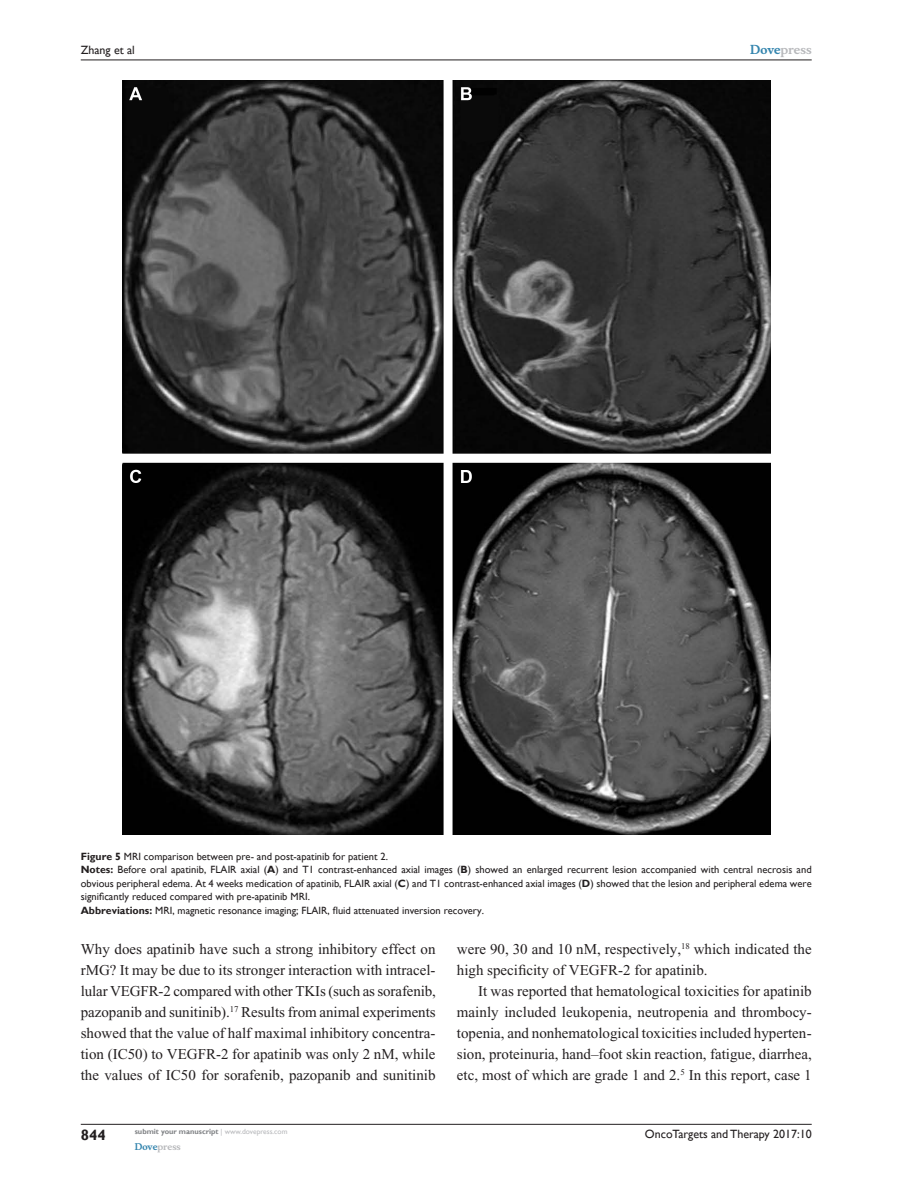
<style>
.page{position:relative;width:918px;height:1188px;background:#fff}
.page>*{position:absolute;margin:0;border:0;box-sizing:border-box;transform-origin:0 0}
.Tx{font:15px/21px "Times New Roman";color:#231f20;text-align:justify}
.t1{font:700 15px "Gill Sans";color:#231f20}
.t2{font:12px "Gill Sans";color:#231f20}
.t3{font:700 12px "Musee";color:#b8b9bc}
.FigSNRI{font:10.5px/13.5px "Gill Sans";color:#231f20}
.FigC{font:10.5px "Gill Sans";color:#231f20}
.t4{font:700 9px "Musee";color:#b8b9bc}
.t5{font:700 7.5px "Gill Sans";color:#808285}
.s1{color:#3485ae}
.s2{font-weight:700}
.s3{font-weight:400;color:#b8b9bc}
</style>
<div class="page">
<hr style="left:81px;top:1124px;width:731px;height:1px;background:#231f20">
<hr style="left:81px;top:60px;width:731px;height:1px;background:#231f20">
<img style="left:122px;top:81px;width:648px;height:753px">
<p class="t2" style="left:81px;top:43px;width:56px">Zhang et al</p>
<p class="t3" style="left:750px;top:43px;width:63px"><span class="s1">Dove</span>press</p>
<p class="FigC" style="left:81px;top:850px;width:309px"><span class="s2">Figure 5</span> MRI comparison between pre- and post-apatinib for patient 2.</p>
<p class="FigSNRI" style="left:81px;top:863px;width:147px"><span class="s2">Notes:</span> Before oral apatinib, FLAIR</p>
<p class="FigSNRI" style="left:81px;top:863px;width:732px;text-indent:160px">axial (<span class="s2">A</span>) and T1 contrast-enhanced axial images (<span class="s2">B</span>) showed an enlarged recurrent lesion accompanied with central necrosis and obvious peripheral edema. At 4 weeks medication of apatinib, FLAIR</p>
<p class="FigSNRI" style="left:373px;top:877px;width:440px">axial (<span class="s2">C</span>) and T1 contrast-enhanced axial images (<span class="s2">D</span>) showed that the lesion and peripheral edema were</p>
<p class="FigSNRI" style="left:81px;top:890px;width:231px">significantly reduced compared with pre-apatinib MRI.</p>
<p class="FigSNRI" style="left:81px;top:904px;width:405px"><span class="s2">Abbreviations:</span> MRI, magnetic resonance imaging; FLAIR, fluid attenuated inversion recovery.</p>
<p class="Tx" style="left:81px;top:938px;width:357px">Why does apatinib have such a strong inhibitory effect on rMG? It may be due to its stronger interaction with intracel&shy;lular VEGFR-2 compared with other TKIs (such as sorafenib, pazopanib and sunitinib).<sup>17</sup> Results from animal experiments showed that the value of half maximal inhibitory concentra&shy;tion (IC50) to VEGFR-2 for apatinib was only 2 nM, while the values of IC50 for sorafenib, pazopanib and sunitinib</p>
<p class="Tx" style="left:457px;top:938px;width:356px">were 90, 30 and 10 nM, respectively,<sup>18</sup> which indicated the high specificity of VEGFR-2 for apatinib.</p>
<p class="Tx" style="left:457px;top:980px;width:356px;text-indent:21px">It was reported that hematological toxicities for apatinib mainly included leukopenia, neutropenia and thrombocy&shy;topenia, and nonhematological toxicities included hyperten&shy;sion, proteinuria, hand–foot skin reaction, fatigue, diarrhea, etc, most of which are grade 1 and 2.<sup>5</sup> In this report, case 1</p>
<p class="t1" style="left:81px;top:1126px;width:26px">844</p>
<p class="t5" style="left:135px;top:1127px;width:154px">submit your manuscript <span class="s3">| www.dovepress.com</span></p>
<p class="t4" style="left:135px;top:1141px;width:48px"><span class="s1">Dove</span>press</p>
<p class="t2" style="left:645px;top:1127px;width:168px">OncoTargets and Therapy 2017:10</p>
</div>
